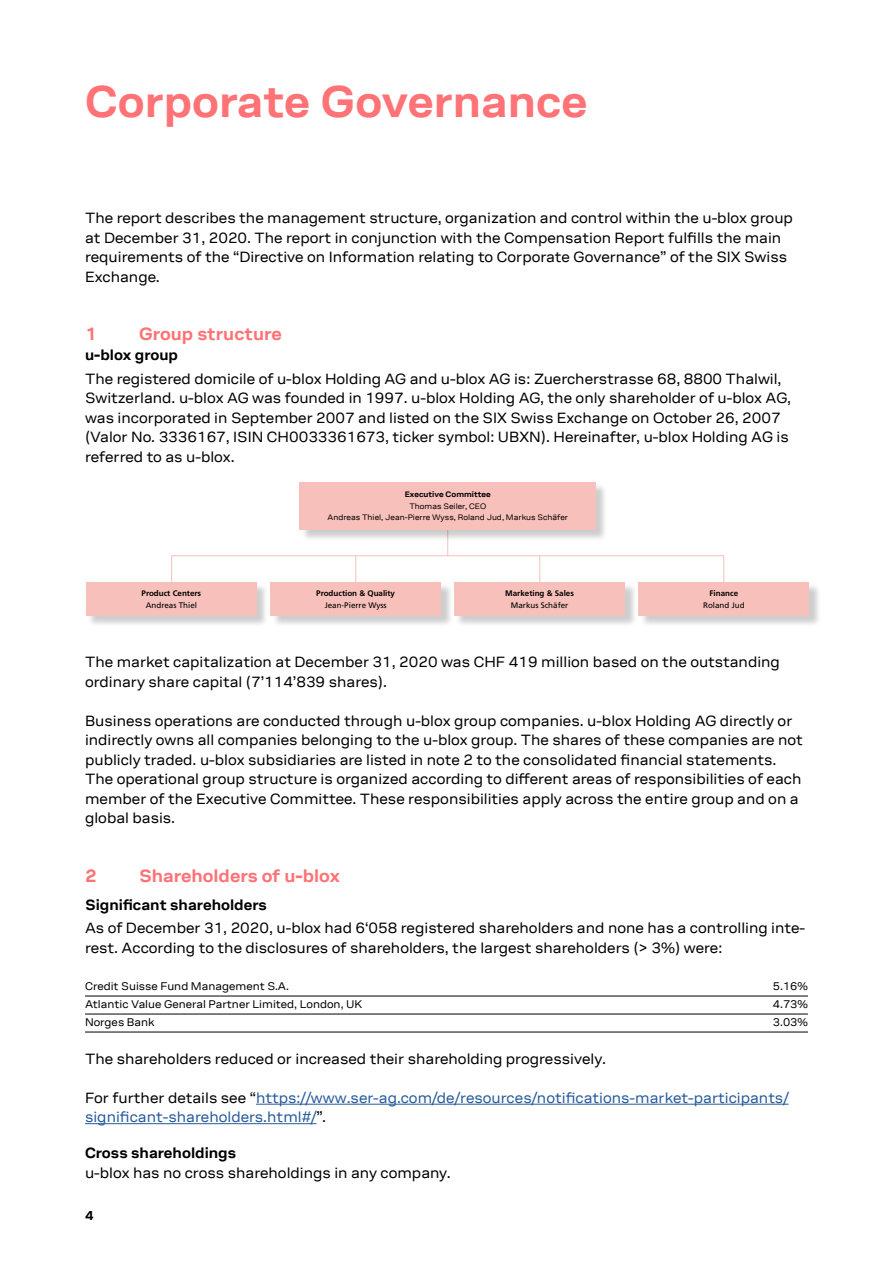
<style>
.page{position:relative;width:893px;height:1263px;background:#fff}
.page>*{position:absolute;margin:0;border:0;box-sizing:border-box;transform-origin:0 0}
.t1{font:700 45px "ublox";color:#ff7276}
.t2{font:700 18px "ublox";color:#ff7276}
.t3{font:15px/19.5px "ublox";color:#000}
.t4{font:15px/19.5px "ublox";color:#275b9b}
.t5{font:700 15px "ublox";color:#000}
.t6{font:700 13.05px "ublox";color:#000}
.t7{font:11.25px "ublox";color:#000}
.t8{font:8.1px/11.4px "ublox";color:#000;text-align:center}
.t9{font:700 8.1px "Frutiger LT Std";color:#000}
.t10{font:8.1px "Frutiger LT Std";color:#000}
.t11{font:700 8.1px "ublox";color:#000}
.s1{color:#000}
</style>
<div class="page">
<hr style="left:85px;top:996px;width:723px;height:1px;background:#000">
<hr style="left:85px;top:1014px;width:723px;height:1px;background:#000">
<hr style="left:85px;top:1032px;width:723px;height:1px;background:#000">
<hr style="left:256px;top:1104px;width:533px;height:1px;background:#275b9b">
<hr style="left:85px;top:1123px;width:232px;height:1px;background:#275b9b">
<hr style="left:723px;top:555px;width:1px;height:43px;background:#f8c0ba">
<hr style="left:171px;top:556px;width:1px;height:43px;background:#f8c0ba">
<hr style="left:539px;top:556px;width:1px;height:32px;background:#f8c0ba">
<hr style="left:447px;top:503px;width:1px;height:53px;background:#f8c0ba">
<div style="left:301px;top:483px;width:307px;height:58px;background:#000;opacity:.2"></div>
<div style="left:300px;top:482px;width:296px;height:47px;background:#f8c0ba"></div>
<div style="left:272px;top:583px;width:181px;height:45px;background:#000;opacity:.2"></div>
<div style="left:270px;top:582px;width:171px;height:34px;background:#f8c0ba"></div>
<div style="left:456px;top:583px;width:181px;height:45px;background:#000;opacity:.2"></div>
<div style="left:454px;top:582px;width:171px;height:34px;background:#f8c0ba"></div>
<div style="left:640px;top:583px;width:181px;height:45px;background:#000;opacity:.2"></div>
<div style="left:638px;top:582px;width:171px;height:34px;background:#f8c0ba"></div>
<div style="left:87px;top:583px;width:182px;height:45px;background:#000;opacity:.2"></div>
<div style="left:86px;top:582px;width:171px;height:34px;background:#f8c0ba"></div>
<hr style="left:171px;top:555px;width:553px;height:1px;background:#f8c0ba">
<hr style="left:355px;top:556px;width:1px;height:32px;background:#f8c0ba">
<h1 class="t1" style="left:85px;top:76px;width:504px">Corporate Governance</h1>
<p class="t3" style="left:85px;top:209px;width:709px">The report describes the management structure, organization and control within the u-blox group at December 31, 2020. The report in conjunction with the Compensation Report fulfills the main requirements of the “Directive on Information relating to Corporate Governance” of the SIX Swiss Exchange.</p>
<p class="t2" style="left:85px;top:324px;width:13px">1</p>
<p class="t2" style="left:139px;top:324px;width:144px">Group structure</p>
<p class="t5" style="left:85px;top:346px;width:95px">u-blox group</p>
<p class="t3" style="left:85px;top:369px;width:707px">The registered domicile of u-blox Holding AG and u-blox AG is: Zuercherstrasse 68, 8800 Thalwil, Switzerland. u-blox AG was founded in 1997. u-blox Holding AG, the only shareholder of u-blox AG, was incorporated in September 2007 and listed on the SIX Swiss Exchange on October 26, 2007 (Valor No. 3336167, ISIN CH0033361673, ticker symbol: UBXN). Hereinafter, u-blox Holding AG is referred to as u-blox.</p>
<p class="t9" style="left:142px;top:589px;width:61px">Product Centers</p>
<p class="t10" style="left:146px;top:600px;width:53px">Andreas Thiel</p>
<p class="t11" style="left:405px;top:490px;width:88px">Executive Committee</p>
<p class="t8" style="left:327px;top:500px;width:242px">Thomas Seiler, CEO<br>Andreas Thiel, Jean-Pierre Wyss, Roland Jud, Markus Schäfer</p>
<p class="t9" style="left:316px;top:589px;width:80px">Production &amp; Quality</p>
<p class="t10" style="left:325px;top:600px;width:64px">Jean-Pierre Wyss</p>
<p class="t9" style="left:505px;top:589px;width:70px">Marketing &amp; Sales</p>
<p class="t10" style="left:511px;top:600px;width:59px">Markus Schäfer</p>
<p class="t9" style="left:710px;top:589px;width:30px">Finance</p>
<p class="t10" style="left:703px;top:600px;width:43px">Roland Jud</p>
<p class="t3" style="left:85px;top:652px;width:696px">The market capitalization at December 31, 2020 was CHF 419 million based on the outstanding ordinary share capital (7’114’839 shares).</p>
<p class="t3" style="left:85px;top:711px;width:719px">Business operations are conducted through u-blox group companies. u-blox Holding AG directly or indirectly owns all companies belonging to the u-blox group. The shares of these companies are not publicly traded. u-blox subsidiaries are listed in note 2 to the consolidated financial statements.<br>The operational group structure is organized according to different areas of responsibilities of each member of the Executive Committee. These responsibilities apply across the entire group and on a global basis.</p>
<p class="t2" style="left:85px;top:865px;width:13px">2</p>
<p class="t2" style="left:139px;top:865px;width:202px">Shareholders of u-blox</p>
<p class="t5" style="left:85px;top:896px;width:183px">Significant shareholders</p>
<p class="t3" style="left:85px;top:919px;width:722px">As of December 31, 2020, u-blox had 6‘058 registered shareholders and none has a controlling inte&shy;rest. According to the disclosures of shareholders, the largest shareholders (&gt; 3%) were:</p>
<p class="t7" style="left:85px;top:980px;width:206px">Credit Suisse Fund Management S.A.</p>
<p class="t7" style="left:773px;top:980px;width:37px">5.16%</p>
<p class="t7" style="left:85px;top:998px;width:279px">Atlantic Value General Partner Limited, London, UK</p>
<p class="t7" style="left:773px;top:998px;width:37px">4.73%</p>
<p class="t7" style="left:85px;top:1016px;width:71px">Norges Bank</p>
<p class="t7" style="left:773px;top:1016px;width:37px">3.03%</p>
<p class="t3" style="left:85px;top:1049px;width:522px">The shareholders reduced or increased their shareholding progressively.</p>
<p class="t4" style="left:85px;top:1088px;width:705px"><span class="s1">For further details see “</span>https://www.ser-ag.com/de/resources/notifications-market-participants/ significant-shareholders.html#/<span class="s1">”.</span></p>
<p class="t5" style="left:85px;top:1145px;width:153px">Cross shareholdings</p>
<p class="t3" style="left:85px;top:1163px;width:367px">u-blox has no cross shareholdings in any company.</p>
<p class="t6" style="left:85px;top:1209px;width:10px">4</p>
</div>
